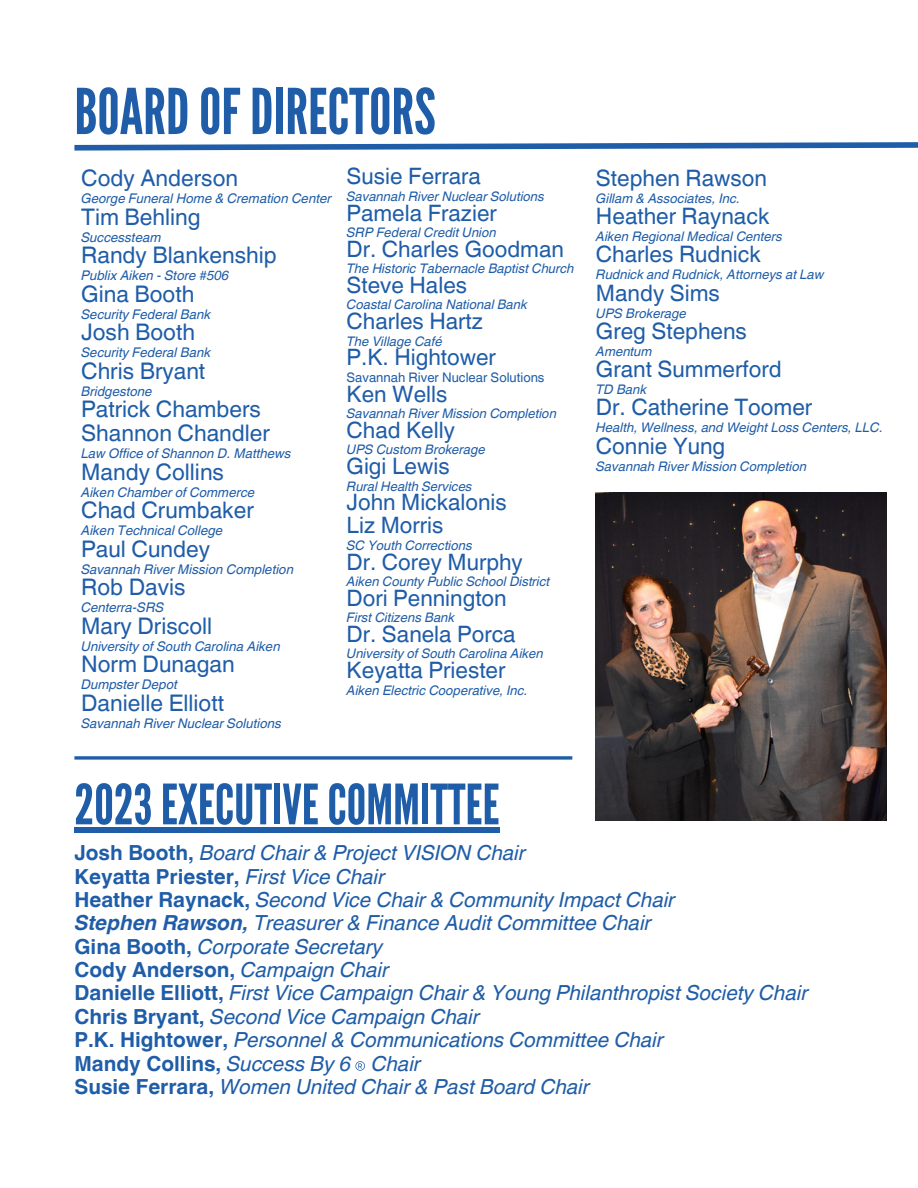
<style>
.page{position:relative;width:918px;height:1188px;background:#fff}
.page>*{position:absolute;margin:0;border:0;box-sizing:border-box;transform-origin:0 0}
.t1{font:63px "League Gothic";color:#1f5da8}
.t2{font:55.5px "League Gothic";color:#1f5da8}
.t3{font:22.8px "Helvetica World";color:#1f5da8}
.t4{font:22.65px "Helvetica World";color:#1f5da8}
.t5{font:italic 20.7px/23.4px "Helvetica World";color:#1f5da8}
.t6{font:italic 13.35px "Helvetica World";color:#1f5da8}
.t7{font:italic 13.2px "Helvetica World";color:#1f5da8}
.t8{font:13.2px "Helvetica World";color:#1f5da8}
.s1{font-weight:700;font-style:normal}
.s2{font-weight:700}
</style>
<div class="page">
<svg style="left:355px;top:1061px;width:10px;height:10px"></svg>
<svg style="left:74px;top:142px;width:844px;height:9px"></svg>
<svg style="left:74px;top:756px;width:498px;height:4px;background:#4176b5"></svg>
<img style="left:596px;top:493px;width:290px;height:327px">
<div style="left:74px;top:827px;width:426px;height:6px;background:#1f5da8"></div>
<p class="t1" style="left:74px;top:75px;width:363px">BOARD OFDIRECTORS</p>
<p class="t3" style="left:81px;top:165px;width:158px">Cody Anderson</p>
<p class="t6" style="left:81px;top:188px;width:252px">George Funeral Home &amp; Cremation Center</p>
<p class="t3" style="left:81px;top:203px;width:121px">Tim Behling</p>
<p class="t6" style="left:81px;top:226px;width:81px">Successteam</p>
<p class="t3" style="left:81px;top:242px;width:197px">Randy Blankenship</p>
<p class="t6" style="left:81px;top:265px;width:149px">Publix Aiken - Store #506</p>
<p class="t3" style="left:81px;top:280px;width:115px">Gina Booth</p>
<p class="t6" style="left:81px;top:303px;width:131px">Security Federal Bank</p>
<p class="t3" style="left:81px;top:319px;width:115px">Josh Booth</p>
<p class="t6" style="left:81px;top:342px;width:131px">Security Federal Bank</p>
<p class="t3" style="left:81px;top:357px;width:126px">Chris Bryant</p>
<p class="t6" style="left:81px;top:380px;width:73px">Bridgestone</p>
<p class="t3" style="left:81px;top:396px;width:181px">Patrick Chambers</p>
<p class="t3" style="left:81px;top:420px;width:190px">Shannon Chandler</p>
<p class="t6" style="left:81px;top:442px;width:212px">Law Office of Shannon D. Matthews</p>
<p class="t3" style="left:81px;top:458px;width:144px">Mandy Collins</p>
<p class="t6" style="left:81px;top:481px;width:175px">Aiken Chamber of Commerce</p>
<p class="t3" style="left:81px;top:497px;width:174px">Chad Crumbaker</p>
<p class="t6" style="left:81px;top:520px;width:143px">Aiken Technical College</p>
<p class="t3" style="left:81px;top:535px;width:131px">Paul Cundey</p>
<p class="t6" style="left:81px;top:558px;width:214px">Savannah River Mission Completion</p>
<p class="t3" style="left:81px;top:574px;width:106px">Rob Davis</p>
<p class="t6" style="left:81px;top:597px;width:84px">Centerra-SRS</p>
<p class="t3" style="left:81px;top:612px;width:133px">Mary Driscoll</p>
<p class="t6" style="left:81px;top:635px;width:201px">University of South Carolina Aiken</p>
<p class="t3" style="left:81px;top:651px;width:155px">Norm Dunagan</p>
<p class="t6" style="left:81px;top:674px;width:98px">Dumpster Depot</p>
<p class="t3" style="left:81px;top:689px;width:144px">Danielle Elliott</p>
<p class="t6" style="left:81px;top:712px;width:202px">Savannah River Nuclear Solutions</p>
<p class="t4" style="left:347px;top:163px;width:136px">Susie Ferrara</p>
<p class="t7" style="left:347px;top:185px;width:199px">Savannah River Nuclear Solutions</p>
<p class="t4" style="left:347px;top:199px;width:152px">Pamela Frazier</p>
<p class="t7" style="left:347px;top:222px;width:151px">SRP Federal Credit Union</p>
<p class="t4" style="left:347px;top:235px;width:219px">Dr. Charles Goodman</p>
<p class="t7" style="left:347px;top:258px;width:229px">The Historic Tabernacle Baptist Church</p>
<p class="t4" style="left:347px;top:272px;width:122px">Steve Hales</p>
<p class="t7" style="left:347px;top:294px;width:182px">Coastal Carolina National Bank</p>
<p class="t4" style="left:347px;top:308px;width:138px">Charles Hartz</p>
<p class="t7" style="left:347px;top:330px;width:97px">The Village Café</p>
<p class="t4" style="left:347px;top:344px;width:151px">P.K. Hightower</p>
<p class="t8" style="left:347px;top:369px;width:199px">Savannah River Nuclear Solutions</p>
<p class="t4" style="left:347px;top:380px;width:102px">Ken Wells</p>
<p class="t7" style="left:347px;top:403px;width:211px">Savannah River Mission Completion</p>
<p class="t4" style="left:347px;top:417px;width:110px">Chad Kelly</p>
<p class="t7" style="left:347px;top:439px;width:140px">UPS Custom Brokerage</p>
<p class="t4" style="left:347px;top:453px;width:105px">Gigi Lewis</p>
<p class="t7" style="left:347px;top:475px;width:127px">Rural Health Services</p>
<p class="t4" style="left:347px;top:489px;width:162px">John Mickalonis</p>
<p class="t4" style="left:347px;top:512px;width:98px">Liz Morris</p>
<p class="t7" style="left:347px;top:534px;width:127px">SC Youth Corrections</p>
<p class="t4" style="left:347px;top:548px;width:178px">Dr. Corey Murphy</p>
<p class="t7" style="left:347px;top:571px;width:205px">Aiken County Public School District</p>
<p class="t4" style="left:347px;top:584px;width:162px">Dori Pennington</p>
<p class="t7" style="left:347px;top:607px;width:110px">First Citizens Bank</p>
<p class="t4" style="left:347px;top:621px;width:171px">Dr. Sanela Porca</p>
<p class="t7" style="left:347px;top:643px;width:198px">University of South Carolina Aiken</p>
<p class="t4" style="left:347px;top:657px;width:160px">Keyatta Priester</p>
<p class="t7" style="left:347px;top:679px;width:183px">Aiken Electric Cooperative, Inc.</p>
<p class="t4" style="left:596px;top:165px;width:173px">Stephen Rawson</p>
<p class="t7" style="left:596px;top:187px;width:146px">Gillam &amp; Associates, Inc.</p>
<p class="t4" style="left:596px;top:203px;width:175px">Heather Raynack</p>
<p class="t7" style="left:596px;top:226px;width:188px">Aiken Regional Medical Centers</p>
<p class="t4" style="left:596px;top:241px;width:166px">Charles Rudnick</p>
<p class="t7" style="left:596px;top:264px;width:230px">Rudnick and Rudnick, Attorneys at Law</p>
<p class="t4" style="left:596px;top:279px;width:126px">Mandy Sims</p>
<p class="t7" style="left:596px;top:302px;width:92px">UPS Brokerage</p>
<p class="t4" style="left:596px;top:318px;width:153px">Greg Stephens</p>
<p class="t7" style="left:596px;top:340px;width:58px">Amentum</p>
<p class="t4" style="left:596px;top:356px;width:187px">Grant Summerford</p>
<p class="t7" style="left:596px;top:379px;width:52px">TD Bank</p>
<p class="t4" style="left:596px;top:394px;width:218px">Dr. Catherine Toomer</p>
<p class="t7" style="left:596px;top:417px;width:289px">Health, Wellness, and Weight Loss Centers, LLC.</p>
<p class="t4" style="left:596px;top:432px;width:131px">Connie Yung</p>
<h2 class="t7" style="left:596px;top:455px;width:212px">Savannah River Mission Completion</h2>
<h3 class="t2" style="left:74px;top:772px;width:427px">2023EXECUTIVECOMMITTEE</h3>
<h1 class="t5" style="left:74px;top:839px;width:735px"><span class="s1">Josh Booth,</span> Board Chair &amp; Project VISION Chair<br><span class="s1">Keyatta Priester,</span> First Vice Chair<br><span class="s1">Heather Raynack,</span> Second Vice Chair &amp; Community Impact Chair<br><span class="s2">Stephen Rawson,</span> Treasurer &amp; Finance Audit Committee Chair<br><span class="s1">Gina Booth,</span> Corporate Secretary<br><span class="s1">Cody Anderson,</span> Campaign Chair<br><span class="s1">Danielle Elliott,</span> First Vice Campaign Chair &amp; Young Philanthropist Society Chair <span class="s1">Chris Bryant,</span> Second Vice Campaign Chair<br><span class="s1">P.K. Hightower,</span> Personnel &amp; Communications Committee Chair<br><span class="s1">Mandy Collins,</span> Success By 6 Chair<br><span class="s1">Susie Ferrara,</span> Women United Chair &amp; Past Board Chair</h1>
</div>
